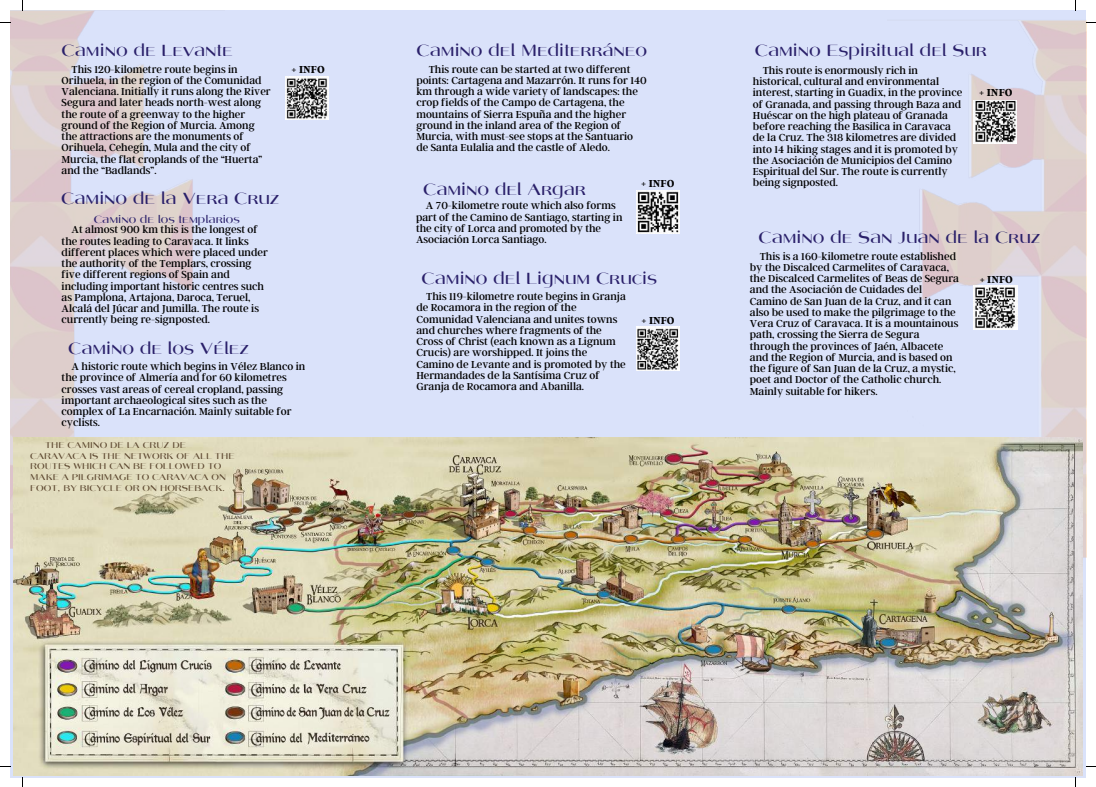
<style>
.page{position:relative;width:1096px;height:787px;background:#fff}
.page>*{position:absolute;margin:0;border:0;box-sizing:border-box;transform-origin:0 0}
.t1{font:17.5px "Angelica";color:#2a206a}
.t2{font:11.25px/11.2px "Argent CF";color:#000}
.t3{font:700 11.25px "Argent CF";color:#000}
.t4{font:11.25px "Angelica";color:#2a206a}
.t5{font:9.12px/10.6px "Angelica";color:#5c472f}
</style>
<div class="page">
<div style="left:10px;top:10px;width:1074px;height:767px;background:#dae2fa"></div>
<img style="left:919px;top:10px;width:167px;height:561px">
<img style="left:10px;top:10px;width:183px;height:539px">
<img style="left:13px;top:437px;width:1069px;height:338px">
<img style="left:973px;top:286px;width:44px;height:43px">
<img style="left:636px;top:327px;width:43px;height:44px">
<img style="left:636px;top:190px;width:43px;height:44px">
<img style="left:973px;top:100px;width:43px;height:43px">
<img style="left:285px;top:76px;width:43px;height:43px">
<h1 class="t1" style="left:62px;top:44px;width:173px">Camino de Levante</h1>
<p class="t2" style="left:62px;top:63px;width:210px;text-indent:10px">This 120-kilometre route begins in Orihuela, in the region of the Comunidad Valenciana. Initially it runs along the River Segura and later heads north-west along the route of a greenway to the higher ground of the Region of Murcia. Among the attractions are the monuments of Orihuela, Cehegín, Mula and the city of Murcia, the flat croplands of the “Huerta” and the “Badlands”.</p>
<p class="t3" style="left:291px;top:62px;width:35px">+ INFO</p>
<h1 class="t1" style="left:61px;top:192px;width:220px">Camino de la Vera Cruz</h1>
<p class="t2" style="left:62px;top:224px;width:208px;text-indent:10px">At almost 900 km this is the longest of the routes leading to Caravaca. It links different places which were placed under the authority of the Templars, crossing five different regions of Spain and including important historic centres such as Pamplona, Artajona, Daroca, Teruel, Alcalá del Júcar and Jumilla. The route is currently being re-signposted.</p>
<p class="t4" style="left:94px;top:215px;width:148px">Camino de los templarios</p>
<h1 class="t1" style="left:68px;top:341px;width:182px">Camino de los Vélez</h1>
<p class="t2" style="left:62px;top:360px;width:245px;text-indent:10px">A historic route which begins in Vélez Blanco in the province of Almería and for 60 kilometres crosses vast areas of cereal cropland, passing important archaeological sites such as the complex of La Encarnación. Mainly suitable for cyclists.</p>
<p class="t5" style="left:30px;top:440px;width:206px;text-indent:15px">THE CAMINO DE LA CRUZ DE<br>CARAVACA IS THE NETWORK OF ALL THE<br>ROUTES WHICH CAN BE FOLLOWED TO<br>MAKE A PILGRIMAGE TO CARAVACA ON<br>FOOT, BY BICYCLE OR ON HORSEBACK.</p>
<h1 class="t1" style="left:416px;top:44px;width:232px">Camino del Mediterráneo</h1>
<p class="t2" style="left:416px;top:63px;width:232px;text-indent:12px">This route can be started at two different points: Cartagena and Mazarrón. It runs for 140 km through a wide variety of landscapes: the crop fields of the Campo de Cartagena, the mountains of Sierra Espuña and the higher ground in the inland area of the Region of Murcia, with must-see stops at the Santuario de Santa Eulalia and the castle of Aledo.</p>
<h1 class="t1" style="left:754px;top:44px;width:233px">Camino Espiritual del Sur</h1>
<p class="t2" style="left:752px;top:64px;width:211px;text-indent:10px">This route is enormously rich in historical, cultural and environmental interest, starting in Guadix, in the province of Granada, and passing through Baza and Huéscar on the high plateau of Granada before reaching the Basilica in Caravaca de la Cruz. The 318 kilometres are divided into 14 hiking stages and it is promoted by the Asociación de Municipios del Camino Espiritual del Sur. The route is currently being signposted.</p>
<p class="t3" style="left:979px;top:85px;width:35px">+ INFO</p>
<p class="t3" style="left:641px;top:177px;width:35px">+ INFO</p>
<h1 class="t1" style="left:423px;top:182px;width:164px">Camino del Argar</h1>
<p class="t2" style="left:416px;top:200px;width:208px;text-indent:10px">A 70-kilometre route which also forms part of the Camino de Santiago, starting in the city of Lorca and promoted by the Asociación Lorca Santiago.</p>
<h1 class="t1" style="left:758px;top:231px;width:283px">Camino de San Juan de la Cruz</h1>
<p class="t2" style="left:749px;top:250px;width:211px;text-indent:10px">This is a 160-kilometre route established by the Discalced Carmelites of Caravaca, the Discalced Carmelites of Beas de Segura and the Asociación de Cuidades del Camino de San Juan de la Cruz, and it can also be used to make the pilgrimage to the Vera Cruz of Caravaca. It is a mountainous path, crossing the Sierra de Segura through the provinces of Jaén, Albacete and the Region of Murcia, and is based on the figure of San Juan de la Cruz, a mystic, poet and Doctor of the Catholic church.<br>Mainly suitable for hikers.</p>
<h1 class="t1" style="left:421px;top:271px;width:237px">Camino del Lignum Crucis</h1>
<p class="t3" style="left:979px;top:272px;width:35px">+ INFO</p>
<p class="t2" style="left:416px;top:290px;width:211px;text-indent:10px">This 119-kilometre route begins in Granja de Rocamora in the region of the Comunidad Valenciana and unites towns and churches where fragments of the Cross of Christ (each known as a Lignum Crucis) are worshipped. It joins the Camino de Levante and is promoted by the Hermandades de la Santísima Cruz of Granja de Rocamora and Abanilla.</p>
<p class="t3" style="left:641px;top:313px;width:35px">+ INFO</p>
</div>
